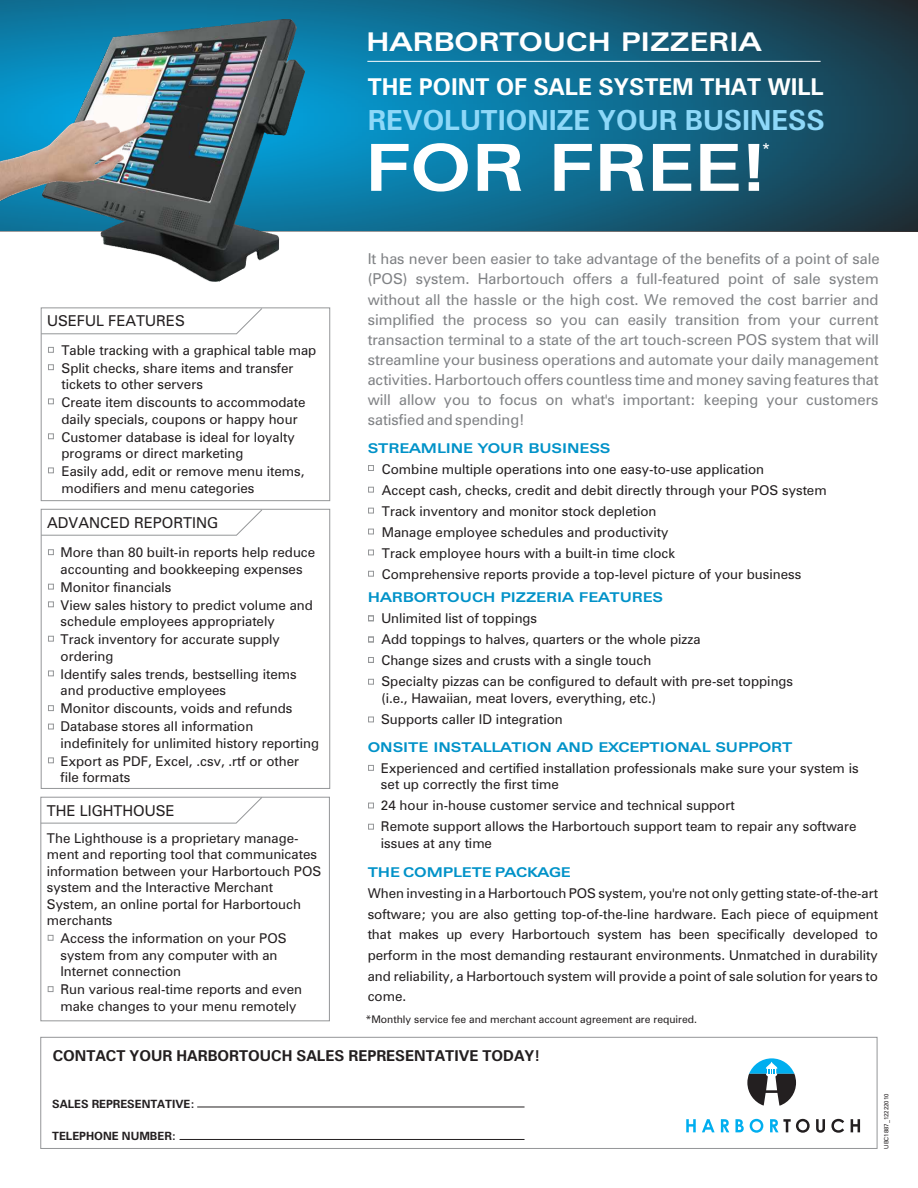
<style>
.page{position:relative;width:918px;height:1188px;background:#fff}
.page>*{position:absolute;margin:0;border:0;box-sizing:border-box;transform-origin:0 0}
.t1{font:700 expanded 65.1px "Zurich BT";color:#fff}
.t2{font:700 27.75px "Zurich BT";color:#8ed8f8}
.t3{font:700 expanded 25.95px "Zurich BT";color:#fff}
.t4{font:700 23.25px "Zurich BT";color:#fff}
.t5{font:18.9px "Arial";color:#fff}
.t6{font:15px/20.1px "Zurich BT";color:#808285;text-align:justify}
.t7{font:700 15px "Zurich BT";color:#231f20}
.t8{font:15px "Zurich BT";color:#231f20}
.t9{font:13.5px/21px "Zurich BT";color:#231f20}
.t10{font:700 expanded 13.5px "Zurich BT";color:#0092c8}
.t11{font:700 11.4px "Zurich BT";color:#231f20}
.t12{font:10.5px "Zurich BT";color:#231f20}
.t13{font:6px "Zurich BT";color:#231f20}
</style>
<div class="page">
<svg style="left:368px;top:465px;width:6px;height:6px"></svg>
<svg style="left:368px;top:487px;width:6px;height:5px"></svg>
<svg style="left:368px;top:508px;width:6px;height:5px"></svg>
<svg style="left:368px;top:529px;width:6px;height:5px"></svg>
<svg style="left:368px;top:571px;width:6px;height:6px"></svg>
<svg style="left:368px;top:679px;width:6px;height:6px"></svg>
<svg style="left:368px;top:765px;width:6px;height:6px"></svg>
<svg style="left:368px;top:803px;width:6px;height:5px"></svg>
<svg style="left:368px;top:824px;width:6px;height:6px"></svg>
<svg style="left:368px;top:550px;width:6px;height:5px"></svg>
<svg style="left:0;top:0;width:918px;height:231px;background:#116586"></svg>
<div style="left:41px;top:308px;width:289px;height:193px;border:1px solid #949698"></div>
<svg style="left:40px;top:307px;width:223px;height:28px"></svg>
<svg style="left:48px;top:347px;width:6px;height:6px"></svg>
<div style="left:41px;top:509px;width:289px;height:280px;border:1px solid #949698"></div>
<svg style="left:40px;top:509px;width:223px;height:27px"></svg>
<svg style="left:48px;top:364px;width:6px;height:6px"></svg>
<svg style="left:48px;top:399px;width:6px;height:5px"></svg>
<svg style="left:48px;top:433px;width:6px;height:6px"></svg>
<svg style="left:48px;top:468px;width:6px;height:5px"></svg>
<svg style="left:48px;top:549px;width:6px;height:6px"></svg>
<svg style="left:48px;top:602px;width:6px;height:5px"></svg>
<svg style="left:48px;top:671px;width:6px;height:5px"></svg>
<svg style="left:48px;top:724px;width:6px;height:5px"></svg>
<svg style="left:48px;top:758px;width:6px;height:5px"></svg>
<svg style="left:48px;top:584px;width:6px;height:5px"></svg>
<div style="left:40px;top:797px;width:290px;height:224px;border:1px solid #949698"></div>
<svg style="left:40px;top:796px;width:223px;height:28px"></svg>
<svg style="left:48px;top:935px;width:5px;height:6px"></svg>
<svg style="left:48px;top:986px;width:5px;height:6px"></svg>
<svg style="left:48px;top:705px;width:6px;height:6px"></svg>
<svg style="left:48px;top:636px;width:6px;height:6px"></svg>
<hr style="left:367px;top:61px;width:454px;height:1px;background:#fff">
<svg style="left:686px;top:1119px;width:10px;height:13px"></svg>
<svg style="left:702px;top:1119px;width:13px;height:13px"></svg>
<svg style="left:721px;top:1119px;width:8px;height:13px"></svg>
<svg style="left:735px;top:1119px;width:9px;height:13px"></svg>
<svg style="left:750px;top:1119px;width:13px;height:14px"></svg>
<svg style="left:770px;top:1119px;width:40px;height:14px"></svg>
<svg style="left:816px;top:1119px;width:9px;height:14px"></svg>
<svg style="left:831px;top:1119px;width:13px;height:14px"></svg>
<svg style="left:851px;top:1119px;width:9px;height:13px"></svg>
<svg style="left:747px;top:1058px;width:49px;height:48px"></svg>
<hr style="left:197px;top:1107px;width:328px;height:1px;background:#231f20">
<hr style="left:180px;top:1139px;width:345px;height:1px;background:#231f20">
<div style="left:40px;top:1037px;width:837px;height:112px;border:1px solid #949698"></div>
<img style="left:0;top:120px;width:42px;height:87px">
<svg style="left:368px;top:615px;width:6px;height:6px"></svg>
<svg style="left:368px;top:637px;width:6px;height:5px"></svg>
<svg style="left:368px;top:657px;width:6px;height:6px"></svg>
<svg style="left:368px;top:717px;width:6px;height:5px"></svg>
<img style="left:42px;top:19px;width:263px;height:262px">
<h3 class="t3" style="left:366px;top:31px;width:397px">HARBORTOUCH PIZZERIA</h3>
<h3 class="t4" style="left:368px;top:77px;width:457px">THE POINT OF SALE SYSTEM THAT WILL</h3>
<p class="t8" style="left:47px;top:314px;width:139px">USEFUL FEATURES</p>
<p class="t9" style="left:62px;top:342px;width:256px;line-height:18px">Table tracking with a graphical table map<br>Split checks, share items and transfer</p>
<p class="t9" style="left:62px;top:377px;width:246px;line-height:18px">tickets to other servers<br>Create item discounts to accommodate</p>
<p class="t9" style="left:62px;top:411px;width:238px;line-height:18px">daily specials, coupons or happy hour<br>Customer database is ideal for loyalty</p>
<p class="t9" style="left:62px;top:446px;width:245px;line-height:18px">programs or direct marketing<br>Easily add, edit or remove menu items,</p>
<p class="t9" style="left:62px;top:479px;width:195px">modifiers and menu categories</p>
<p class="t8" style="left:47px;top:517px;width:173px">ADVANCED REPORTING</p>
<p class="t9" style="left:61px;top:546px;width:256px;line-height:16.5px">More than 80 built-in reports help reduce accounting and bookkeeping expenses</p>
<p class="t9" style="left:61px;top:579px;width:254px;line-height:18px">Monitor financials<br>View sales history to predict volume and</p>
<p class="t9" style="left:61px;top:614px;width:221px;line-height:18px">schedule employees appropriately<br>Track inventory for accurate supply</p>
<p class="t9" style="left:61px;top:648px;width:238px;line-height:18px">ordering<br>Identify sales trends, bestselling items</p>
<p class="t9" style="left:61px;top:683px;width:233px;line-height:18px">and productive employees<br>Monitor discounts, voids and refunds<br>Database stores all information</p>
<p class="t9" style="left:61px;top:735px;width:260px;line-height:18px">indefinitely for unlimited history reporting<br>Export as PDF, Excel, .csv, .rtf or other</p>
<p class="t9" style="left:61px;top:768px;width:71px">file formats</p>
<p class="t8" style="left:47px;top:805px;width:129px">THE LIGHTHOUSE</p>
<p class="t9" style="left:47px;top:831px;width:276px;line-height:16.5px">The Lighthouse is a proprietary manage&shy;ment and reporting tool that communicates information between your Harbortouch POS system and the Interactive Merchant System, an online portal for Harbortouch merchants</p>
<p class="t9" style="left:60px;top:931px;width:228px;line-height:16.5px">Access the information on your POS system from any computer with an<br>Internet connection</p>
<p class="t9" style="left:60px;top:982px;width:243px;line-height:16.5px">Run various real-time reports and even make changes to your menu remotely</p>
<h2 class="t2" style="left:368px;top:109px;width:458px">REVOLUTIONIZE YOUR BUSINESS</h2>
<h1 class="t1" style="left:365px;top:141px;width:404px">FOR FREE!</h1>
<h3 class="t5" style="left:763px;top:144px;width:9px">*</h3>
<p class="t6" style="left:368px;top:250px;width:514px">It has never been easier to take advantage of the benefits of a point of sale (POS) system. Harbortouch offers a full-featured point of sale system without all the hassle or the high cost. We removed the cost barrier and simplified the process so you can easily transition from your current transaction terminal to a state of the art touch-screen POS system that will streamline your business operations and automate your daily management activities. Harbortouch offers countless time and money saving features that will allow you to focus on what's important: keeping your customers satisfied and spending!</p>
<p class="t10" style="left:368px;top:442px;width:244px">STREAMLINE YOUR BUSINESS</p>
<p class="t9" style="left:382px;top:460px;width:446px">Combine multiple operations into one easy-to-use application<br>Accept cash, checks, credit and debit directly through your POS system Track inventory and monitor stock depletion<br>Manage employee schedules and productivity<br>Track employee hours with a built-in time clock<br>Comprehensive reports provide a top-level picture of your business</p>
<p class="t10" style="left:368px;top:592px;width:297px">HARBORTOUCH PIZZERIA FEATURES</p>
<p class="t9" style="left:381px;top:609px;width:413px">Unlimited list of toppings<br>Add toppings to halves, quarters or the whole pizza<br>Change sizes and crusts with a single touch<br>Specialty pizzas can be configured to default with pre-set toppings</p>
<p class="t9" style="left:381px;top:689px;width:277px">(i.e., Hawaiian, meat lovers, everything, etc.)<br>Supports caller ID integration</p>
<p class="t10" style="left:368px;top:741px;width:426px">ONSITE INSTALLATION AND EXCEPTIONAL SUPPORT</p>
<p class="t9" style="left:381px;top:761px;width:479px;line-height:16.5px">Experienced and certified installation professionals make sure your system is set up correctly the first time</p>
<p class="t9" style="left:381px;top:796px;width:477px">24 hour in-house customer service and technical support<br>Remote support allows the Harbortouch support team to repair any software</p>
<p class="t9" style="left:381px;top:834px;width:113px">issues at any time</p>
<p class="t10" style="left:368px;top:867px;width:204px">THE COMPLETE PACKAGE</p>
<p class="t9" style="left:368px;top:884px;width:512px;text-align:justify">When investing in a Harbortouch POS system, you're not only getting state-of-the-art software; you are also getting top-of-the-line hardware. Each piece of equipment that makes up every Harbortouch system has been specifically developed to perform in the most demanding restaurant environments. Unmatched in durability and reliability, a Harbortouch system will provide a point of sale solution for years to come.</p>
<p class="t12" style="left:366px;top:1015px;width:333px">*Monthly service fee and merchant account agreement are required.</p>
<p class="t7" style="left:53px;top:1049px;width:489px">CONTACT YOUR HARBORTOUCH SALES REPRESENTATIVE TODAY!</p>
<p class="t11" style="left:52px;top:1099px;width:144px">SALES REPRESENTATIVE:</p>
<p class="t11" style="left:52px;top:1131px;width:125px">TELEPHONE NUMBER:</p>
<p class="t13" style="left:884px;top:1149px;width:56px;rotate:-90deg">UBC1887_12222010</p>
</div>
